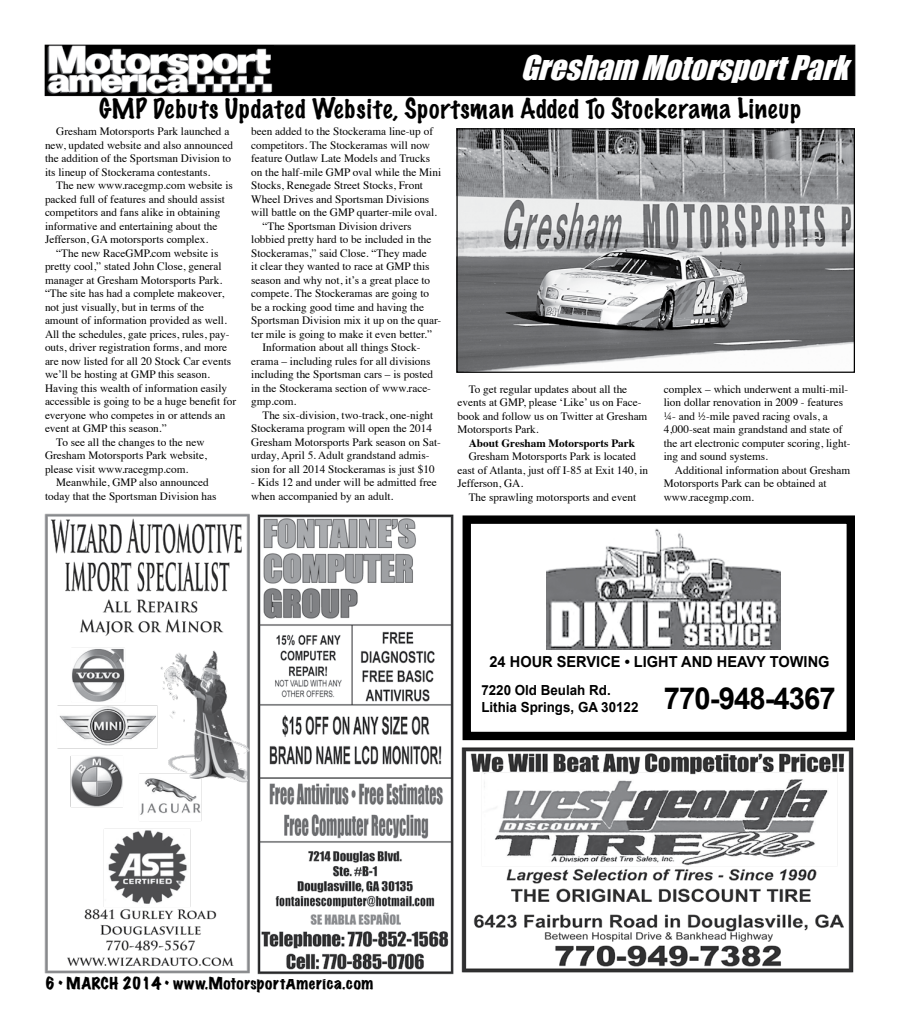
<style>
.page{position:relative;width:900px;height:1035px;background:#fff}
.page>*{position:absolute;margin:0;border:0;box-sizing:border-box;transform-origin:0 0}
.t1{font:italic 31.25px "Impact";color:#fff}
.t2{font:100 25px "Marker Felt";letter-spacing:.04em;color:#000}
.t3{font:700 15.12px "Arial";color:#000;scale:.96 1}
.t4{font:expanded 15px "Marker Felt";letter-spacing:.035em;color:#000}
.t5{font:700 13.88px/16.6px "Arial";color:#000;scale:.96 1}
.t6{font:11.25px/13.5px "Times";color:#000}
.t7{font:700 11.25px "Times";color:#000}
</style>
<div class="page">
<img style="left:44px;top:513px;width:206px;height:461px">
<div style="left:45px;top:45px;width:810px;height:51px;background:#000;border:1px solid #000"></div>
<img style="left:45px;top:45px;width:228px;height:49px">
<img style="left:257px;top:514px;width:197px;height:461px">
<img style="left:461px;top:747px;width:393px;height:226px">
<div style="left:463px;top:515px;width:392px;height:225px;border:8px solid #000"></div>
<img style="left:547px;top:529px;width:234px;height:121px">
<img style="left:458px;top:130px;width:395px;height:241px">
<div style="left:456px;top:128px;width:399px;height:245px;border:1px solid #000"></div>
<h1 class="t1" style="left:520px;top:43px;width:341px">Gresham MotorsportPark</h1>
<h2 class="t2" style="left:99px;top:91px;width:703px">GMP Debuts Updated Website, Sportsman Added To Stockerama Lineup</h2>
<p class="t6" style="left:45px;top:124px;width:189px;text-indent:11px">Gresham Motorsports Park launched a new, updated website and also announced the addition of the Sportsman Division to its lineup of Stockerama contestants.</p>
<p class="t6" style="left:45px;top:178px;width:189px;text-indent:11px">The new www.racegmp.com website is packed full of features and should assist competitors and fans alike in obtaining informative and entertaining about the Jefferson, GA motorsports complex.</p>
<p class="t6" style="left:56px;top:245px;width:164px">“The new RaceGMP.com website is</p>
<p class="t6" style="left:45px;top:259px;width:178px">pretty cool,” stated John Close, general</p>
<p class="t6" style="left:45px;top:272px;width:179px">manager at Gresham Motorsports Park.</p>
<p class="t6" style="left:45px;top:286px;width:181px">“The site has had a complete makeover,</p>
<p class="t6" style="left:45px;top:299px;width:161px">not just visually, but in terms of the</p>
<p class="t6" style="left:45px;top:313px;width:183px">amount of information provided as well.</p>
<p class="t6" style="left:45px;top:326px;width:186px">All the schedules, gate prices, rules, pay-</p>
<p class="t6" style="left:45px;top:340px;width:184px">outs, driver registration forms, and more</p>
<p class="t6" style="left:45px;top:353px;width:188px">are now listed for all 20 Stock Car events</p>
<p class="t6" style="left:45px;top:367px;width:166px">we’ll be hosting at GMP this season.</p>
<p class="t6" style="left:45px;top:380px;width:184px">Having this wealth of information easily</p>
<p class="t6" style="left:45px;top:394px;width:193px">accessible is going to be a huge benefit for</p>
<p class="t6" style="left:45px;top:407px;width:182px">everyone who competes in or attends an</p>
<p class="t6" style="left:45px;top:421px;width:123px">event at GMP this season.”</p>
<p class="t6" style="left:56px;top:434px;width:150px">To see all the changes to the new</p>
<p class="t6" style="left:45px;top:448px;width:163px">Gresham Motorsports Park website,</p>
<p class="t6" style="left:45px;top:461px;width:145px">please visit www.racegmp.com.</p>
<p class="t6" style="left:56px;top:475px;width:154px">Meanwhile, GMP also announced</p>
<p class="t6" style="left:45px;top:488px;width:173px">today that the Sportsman Division has</p>
<p class="t6" style="left:251px;top:124px;width:183px">been added to the Stockerama line-up of</p>
<p class="t6" style="left:251px;top:137px;width:180px">competitors. The Stockeramas will now</p>
<p class="t6" style="left:251px;top:151px;width:181px">feature Outlaw Late Models and Trucks</p>
<p class="t6" style="left:251px;top:164px;width:191px">on the half-mile GMP oval while the Mini</p>
<p class="t6" style="left:251px;top:178px;width:173px">Stocks, Renegade Street Stocks, Front</p>
<p class="t6" style="left:251px;top:191px;width:180px">Wheel Drives and Sportsman Divisions</p>
<p class="t6" style="left:251px;top:205px;width:187px">will battle on the GMP quarter-mile oval.</p>
<p class="t6" style="left:262px;top:218px;width:151px">“The Sportsman Division drivers</p>
<p class="t6" style="left:251px;top:232px;width:182px">lobbied pretty hard to be included in the</p>
<p class="t6" style="left:251px;top:245px;width:177px">Stockeramas,” said Close. “They made</p>
<p class="t6" style="left:251px;top:259px;width:180px">it clear they wanted to race at GMP this</p>
<p class="t6" style="left:251px;top:272px;width:181px">season and why not, it’s a great place to</p>
<p class="t6" style="left:251px;top:286px;width:179px">compete. The Stockeramas are going to</p>
<p class="t6" style="left:251px;top:299px;width:174px">be a rocking good time and having the</p>
<p class="t6" style="left:251px;top:313px;width:192px">Sportsman Division mix it up on the quar-</p>
<p class="t6" style="left:251px;top:326px;width:182px">ter mile is going to make it even better.”</p>
<p class="t6" style="left:262px;top:340px;width:160px">Information about all things Stock-</p>
<p class="t6" style="left:251px;top:353px;width:181px">erama – including rules for all divisions</p>
<p class="t6" style="left:251px;top:367px;width:183px">including the Sportsman cars – is posted</p>
<p class="t6" style="left:251px;top:380px;width:181px">in the Stockerama section of www.race-</p>
<p class="t6" style="left:251px;top:394px;width:46px">gmp.com.</p>
<p class="t6" style="left:262px;top:407px;width:172px">The six-division, two-track, one-night</p>
<p class="t6" style="left:251px;top:421px;width:182px">Stockerama program will open the 2014</p>
<p class="t6" style="left:251px;top:434px;width:191px">Gresham Motorsports Park season on Sat-</p>
<p class="t6" style="left:251px;top:448px;width:180px">urday, April 5. Adult grandstand admis-</p>
<p class="t6" style="left:251px;top:461px;width:185px">sion for all 2014 Stockeramas is just $10</p>
<p class="t6" style="left:251px;top:475px;width:187px">- Kids 12 and under will be admitted free when accompanied by an adult.</p>
<p class="t6" style="left:457px;top:381px;width:191px;text-indent:11px">To get regular updates about all the events at GMP, please ‘Like’ us on Face&shy;book and follow us on Twitter at Gresham Motorsports Park.</p>
<p class="t7" style="left:469px;top:432px;width:168px">About Gresham Motorsports Park</p>
<p class="t6" style="left:457px;top:449px;width:192px;text-indent:11px">Gresham Motorsports Park is located east of Atlanta, just off I-85 at Exit 140, in<br>Jefferson, GA.</p>
<p class="t6" style="left:469px;top:489px;width:169px">The sprawling motorsports and event</p>
<p class="t6" style="left:664px;top:381px;width:188px">complex – which underwent a multi-mil&shy;lion dollar renovation in 2009 - features ¼- and ½-mile paved racing ovals, a 4,000-seat main grandstand and state of the art electronic computer scoring, light&shy;ing and sound systems.</p>
<p class="t6" style="left:664px;top:462px;width:188px;text-indent:11px">Additional information about Gresham<br>Motorsports Park can be obtained at www.racegmp.com.</p>
<h3 class="t3" style="left:490px;top:654px;width:356px">24 HOUR SERVICE • LIGHT AND HEAVY TOWING</h3>
<h3 class="t4" style="left:45px;top:973px;width:330px">6 • MARCH 2014 • www.MotorsportAmerica.com</h3>
<p class="t5" style="left:481px;top:682px;width:371px">7220 Old Beulah Rd.<br>Lithia Springs, GA 30122 <sup>770-948-4367</sup></p>
</div>
